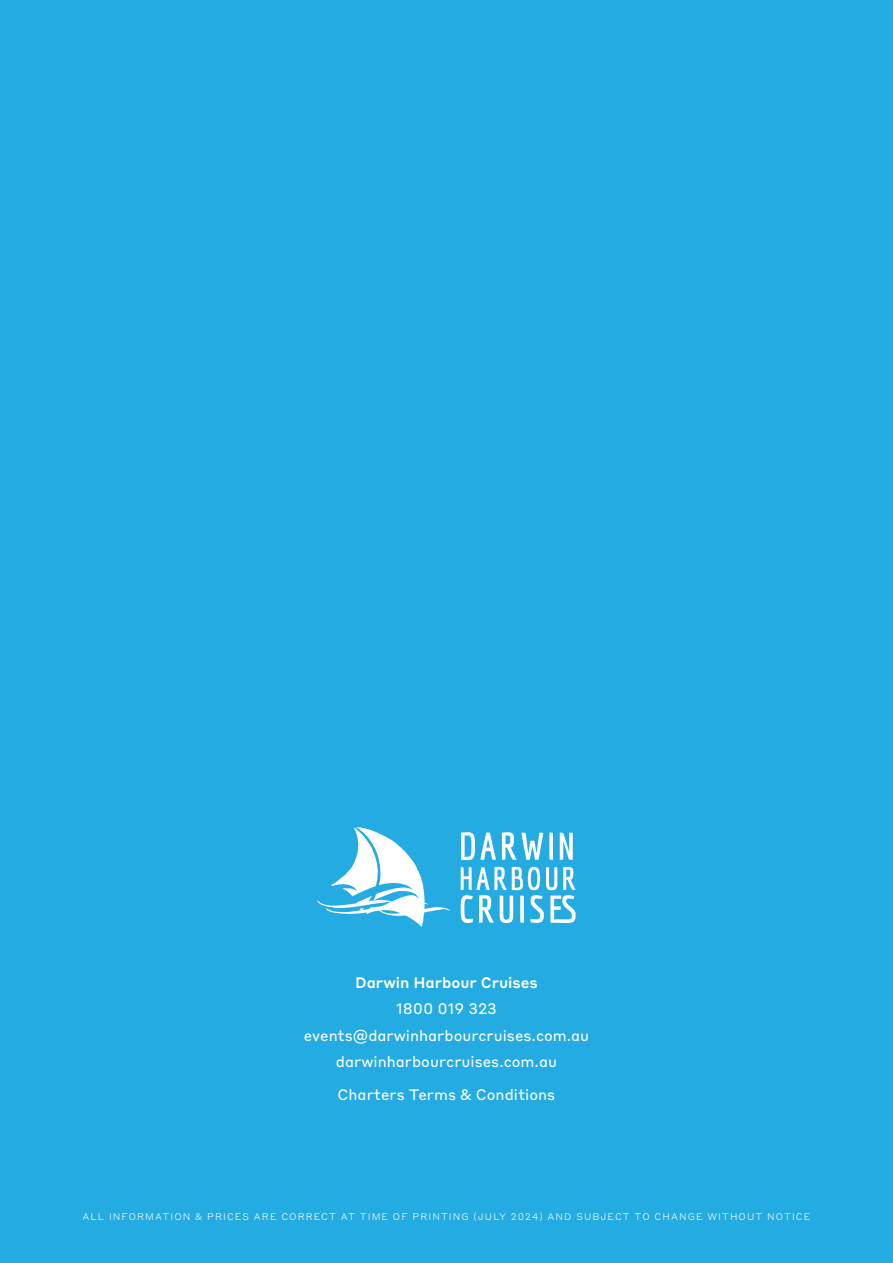
<style>
.page{position:relative;width:893px;height:1263px;background:#24abe2}
.page>*{position:absolute;margin:0;border:0;box-sizing:border-box;transform-origin:0 0}
.t1{font:15px/26.5px "Styrene B";color:#fff;text-align:center}
.t2{font:500 15px "Styrene B";color:#fff}
.t3{font:300 9.45px "Styrene B";letter-spacing:.11em;color:#fff}
</style>
<div class="page">
<svg style="left:317px;top:827px;width:133px;height:100px"></svg>
<svg style="left:461px;top:832px;width:35px;height:28px"></svg>
<svg style="left:502px;top:832px;width:41px;height:28px"></svg>
<svg style="left:549px;top:833px;width:4px;height:27px"></svg>
<svg style="left:560px;top:833px;width:13px;height:27px"></svg>
<svg style="left:461px;top:867px;width:115px;height:56px"></svg>
<p class="t2" style="left:355px;top:969px;width:184px">Darwin Harbour Cruises</p>
<p class="t1" style="left:304px;top:994px;width:287px">1800 019 323 events@darwinharbourcruises.com.au darwinharbourcruises.com.au</p>
<p class="t1" style="left:338px;top:1080px;width:219px">Charters Terms &amp; Conditions</p>
<p class="t3" style="left:83px;top:1208px;width:729px">ALL INFORMATION &amp; PRICES ARE CORRECT AT TIME OF PRINTING (JULY 2024) AND SUBJECT TO CHANGE WITHOUT NOTICE</p>
</div>
